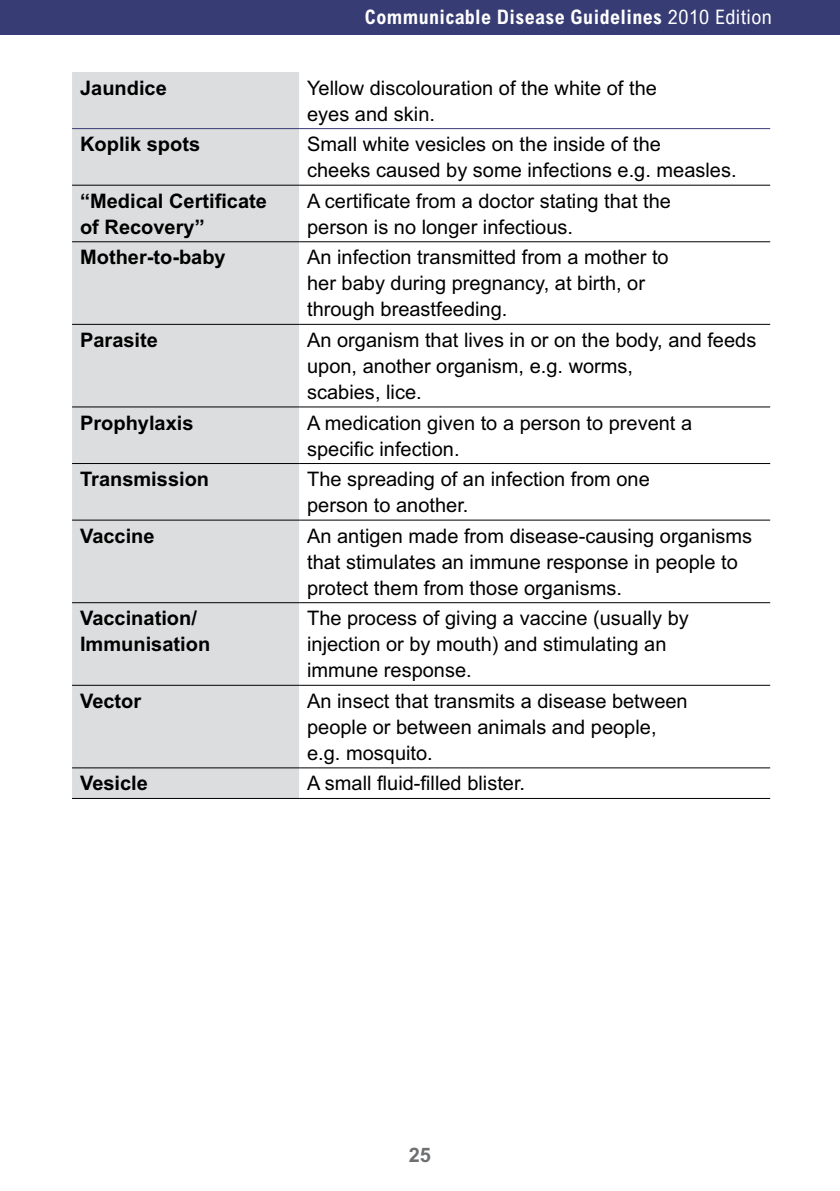
<style>
.page{position:relative;width:840px;height:1191px;background:#fff}
.page>*{position:absolute;margin:0;border:0;box-sizing:border-box;transform-origin:0 0}
.t1{font:20px/26px "Arial";color:#000}
.t2{font:700 20px/26px "Arial";color:#000}
.t3{font:700 condensed 20px "Arial MT Std";letter-spacing:.02em;color:#fff}
.t4{font:700 20px "Arial";color:#6d6f71}
.s1{font-weight:400}
</style>
<div class="page">
<div style="left:0;top:0;width:839px;height:34px;background:#373c74"></div>
<div style="left:72px;top:72px;width:227px;height:726px;background:#dcddde"></div>
<hr style="left:72px;top:185px;width:227px;height:1px;background:#000">
<hr style="left:299px;top:185px;width:470px;height:1px;background:#000">
<hr style="left:72px;top:241px;width:227px;height:1px;background:#000">
<hr style="left:299px;top:241px;width:470px;height:1px;background:#000">
<hr style="left:72px;top:324px;width:227px;height:1px;background:#000">
<hr style="left:299px;top:324px;width:470px;height:1px;background:#000">
<hr style="left:72px;top:406px;width:227px;height:1px;background:#000">
<hr style="left:299px;top:406px;width:470px;height:1px;background:#000">
<hr style="left:72px;top:463px;width:227px;height:1px;background:#000">
<hr style="left:299px;top:463px;width:470px;height:1px;background:#000">
<hr style="left:72px;top:520px;width:227px;height:1px;background:#000">
<hr style="left:299px;top:520px;width:470px;height:1px;background:#000">
<hr style="left:72px;top:602px;width:227px;height:1px;background:#000">
<hr style="left:299px;top:602px;width:470px;height:1px;background:#000">
<hr style="left:72px;top:685px;width:227px;height:1px;background:#000">
<hr style="left:299px;top:685px;width:470px;height:1px;background:#000">
<hr style="left:72px;top:767px;width:227px;height:1px;background:#000">
<hr style="left:299px;top:767px;width:470px;height:1px;background:#000">
<hr style="left:72px;top:798px;width:227px;height:1px;background:#000">
<hr style="left:299px;top:798px;width:470px;height:1px;background:#000">
<hr style="left:72px;top:128px;width:227px;height:1px;background:#373c74">
<hr style="left:299px;top:128px;width:470px;height:1px;background:#373c74">
<p class="t3" style="left:364px;top:6px;width:408px">Communicable Disease Guidelines <span class="s1">2010 Edition</span></p>
<p class="t2" style="left:80px;top:75px;width:88px">Jaundice</p>
<p class="t1" style="left:307px;top:75px;width:351px">Yellow discolouration of the white of the eyes and skin.</p>
<p class="t2" style="left:80px;top:131px;width:122px">Koplik spots</p>
<p class="t1" style="left:307px;top:131px;width:431px">Small white vesicles on the inside of the<br>cheeks caused by some infections e.g. measles.</p>
<p class="t2" style="left:80px;top:188px;width:188px">“Medical Certificate of Recovery”</p>
<p class="t1" style="left:307px;top:188px;width:365px">A certificate from a doctor stating that the person is no longer infectious.</p>
<p class="t2" style="left:80px;top:244px;width:147px">Mother-to-baby</p>
<p class="t1" style="left:307px;top:244px;width:363px">An infection transmitted from a mother to her baby during pregnancy, at birth, or through breastfeeding.</p>
<p class="t2" style="left:80px;top:327px;width:79px">Parasite</p>
<p class="t1" style="left:307px;top:327px;width:450px">An organism that lives in or on the body, and feeds upon, another organism, e.g. worms,<br>scabies, lice.</p>
<p class="t2" style="left:80px;top:409px;width:115px">Prophylaxis</p>
<p class="t1" style="left:307px;top:409px;width:386px">A medication given to a person to prevent a specific infection.</p>
<p class="t2" style="left:80px;top:466px;width:130px">Transmission</p>
<p class="t1" style="left:307px;top:466px;width:344px">The spreading of an infection from one person to another.</p>
<p class="t2" style="left:80px;top:523px;width:76px">Vaccine</p>
<p class="t1" style="left:307px;top:523px;width:446px">An antigen made from disease-causing organisms that stimulates an immune response in people to protect them from those organisms.</p>
<p class="t2" style="left:80px;top:605px;width:132px">Vaccination/<br>Immunisation</p>
<p class="t1" style="left:307px;top:605px;width:383px">The process of giving a vaccine (usually by injection or by mouth) and stimulating an immune response.</p>
<p class="t2" style="left:80px;top:688px;width:63px">Vector</p>
<p class="t1" style="left:307px;top:688px;width:382px">An insect that transmits a disease between people or between animals and people, e.g. mosquito.</p>
<p class="t2" style="left:80px;top:770px;width:69px">Vesicle</p>
<p class="t1" style="left:307px;top:770px;width:219px">A small fluid-filled blister.</p>
<p class="t4" style="left:408px;top:1144px;width:24px">25</p>
</div>
